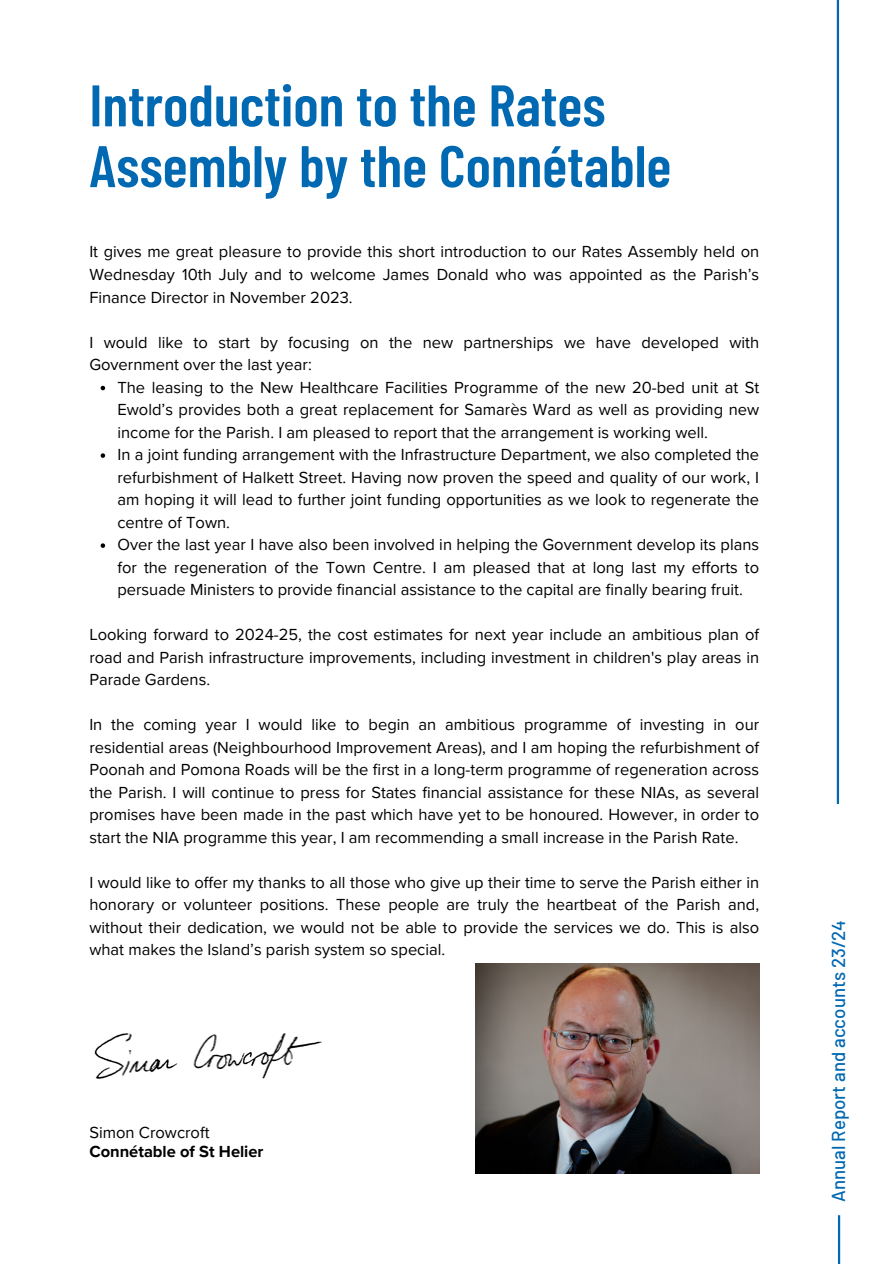
<style>
.page{position:relative;width:894px;height:1264px;background:#fff}
.page>*{position:absolute;margin:0;border:0;box-sizing:border-box;transform-origin:0 0}
.t1{font:600 58.5px/60.8px "Barlow Condensed";color:#0168b2}
.t2{font:500 18.75px "Barlow";color:#0168b2}
.t3{font:16.5px/22.5px "Proxima Nova";color:#000;text-align:justify}
.t4{font:700 16.5px "Proxima Nova";color:#000}
</style>
<div class="page">
<hr style="left:836px;top:0;width:2px;height:804px;background:#0168b2">
<hr style="left:837px;top:1215px;width:2px;height:48px;background:#0168b2">
<svg style="left:101px;top:386px;width:4px;height:4px"></svg>
<svg style="left:101px;top:453px;width:4px;height:5px"></svg>
<svg style="left:101px;top:543px;width:4px;height:5px"></svg>
<img style="left:94px;top:1033px;width:228px;height:46px">
<img style="left:475px;top:963px;width:284px;height:210px">
<h1 class="t1" style="left:89px;top:73px;width:583px">Introduction to the Rates<br>Assembly by the Connétable</h1>
<p class="t3" style="left:89px;top:241px;width:671px">It gives me great pleasure to provide this short introduction to our Rates Assembly held on Wednesday 10th July and to welcome James Donald who was appointed as the Parish’s Finance Director in November 2023.</p>
<p class="t3" style="left:89px;top:331px;width:671px">I would like to start by focusing on the new partnerships we have developed with<br>Government over the last year:</p>
<p class="t3" style="left:117px;top:376px;width:643px">The leasing to the New Healthcare Facilities Programme of the new 20-bed unit at St Ewold’s provides both a great replacement for Samarès Ward as well as providing new income for the Parish. I am pleased to report that the arrangement is working well.</p>
<p class="t3" style="left:117px;top:443px;width:643px">In a joint funding arrangement with the Infrastructure Department, we also completed the refurbishment of Halkett Street. Having now proven the speed and quality of our work, I am hoping it will lead to further joint funding opportunities as we look to regenerate the centre of Town.</p>
<p class="t3" style="left:117px;top:533px;width:643px">Over the last year I have also been involved in helping the Government develop its plans for the regeneration of the Town Centre. I am pleased that at long last my efforts to persuade Ministers to provide financial assistance to the capital are finally bearing fruit.</p>
<p class="t3" style="left:89px;top:623px;width:671px">Looking forward to 2024-25, the cost estimates for next year include an ambitious plan of road and Parish infrastructure improvements, including investment in children's play areas in Parade Gardens.</p>
<p class="t3" style="left:89px;top:713px;width:671px">In the coming year I would like to begin an ambitious programme of investing in our residential areas (Neighbourhood Improvement Areas), and I am hoping the refurbishment of Poonah and Pomona Roads will be the first in a long-term programme of regeneration across the Parish. I will continue to press for States financial assistance for these NIAs, as several promises have been made in the past which have yet to be honoured. However, in order to start the NIA programme this year, I am recommending a small increase in the Parish Rate.</p>
<p class="t3" style="left:89px;top:871px;width:671px">I would like to offer my thanks to all those who give up their time to serve the Parish either in honorary or volunteer positions. These people are truly the heartbeat of the Parish and, without their dedication, we would not be able to provide the services we do. This is also what makes the Island’s parish system so special.</p>
<p class="t3" style="left:89px;top:1121px;width:122px">Simon Crowcroft</p>
<h2 class="t4" style="left:89px;top:1142px;width:176px">Connétable of St Helier</h2>
<p class="t2" style="left:826px;top:1201px;width:283px;rotate:-90deg">Annual Report and accounts 23/24</p>
</div>
